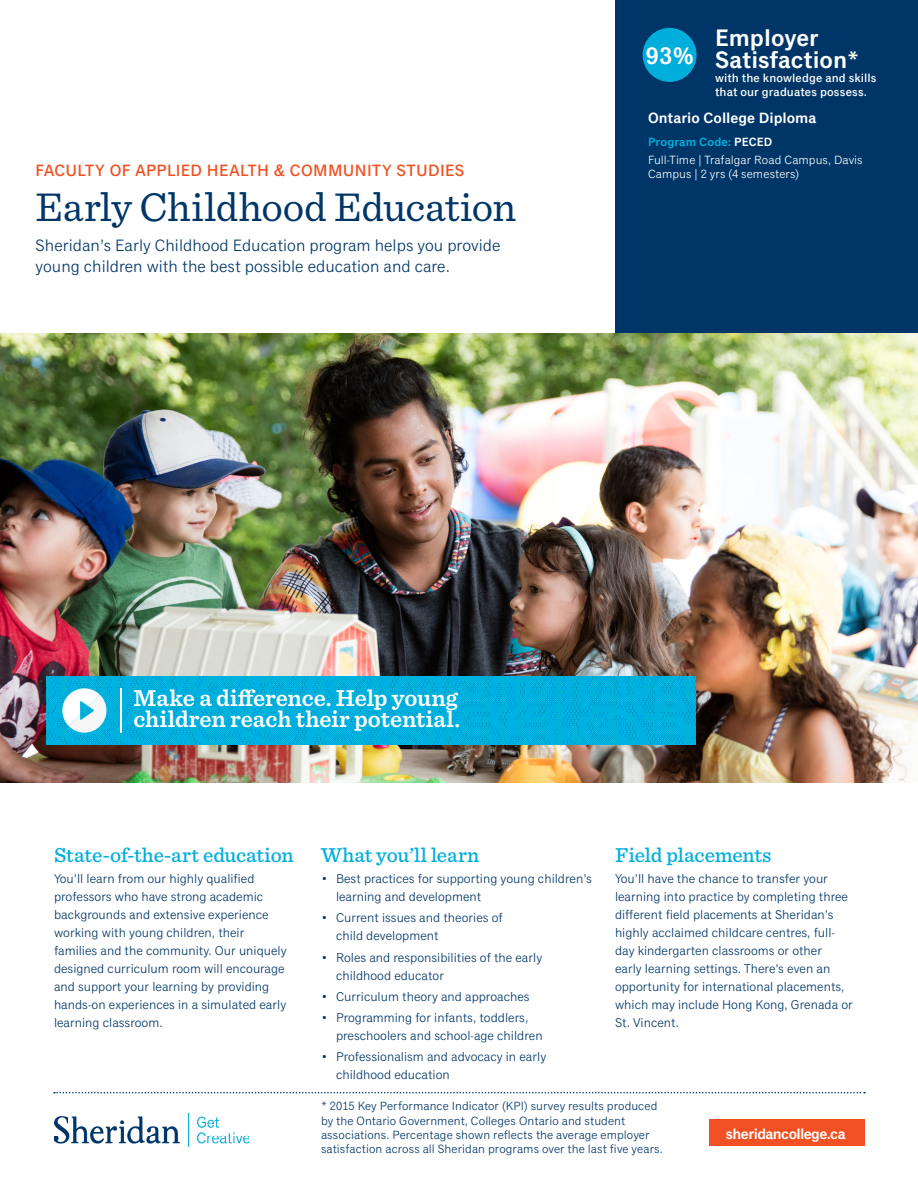
<style>
.page{position:relative;width:918px;height:1188px;background:#fff}
.page>*{position:absolute;margin:0;border:0;box-sizing:border-box;transform-origin:0 0}
.t1{font:42px "Sentinel";letter-spacing:-.005em;color:#003667}
.p_benefit-statement{font:600 24px/21px "Sentinel";letter-spacing:-.005em;color:#fff}
.program_rating_title{font:600 24px/21.6px "Classic Grotesque Pro";color:#fff}
.program_rating{font:600 24px "Classic Grotesque Pro";color:#fff}
.t2{font:500 21px "Sentinel";color:#00aedc}
.p_header-intro{font:16.5px/21px "Classic Grotesque Pro";color:#003667}
.h2_faculty{font:500 16.5px "Classic Grotesque Pro";letter-spacing:.02em;color:#f15122}
.p_meta_credential{font:600 15px "Classic Grotesque Pro";color:#fff}
.p_meta_credential-2{font:600 15px "Classic Grotesque Pro";letter-spacing:-.04em;color:#fff}
.t3{font:12.75px/18px "Classic Grotesque Pro";color:#003667}
.p_admissions{font:12px/14.2px "Classic Grotesque Pro";letter-spacing:.005em;color:#003667}
.p_meta_small{font:12px/14.2px "Classic Grotesque Pro";letter-spacing:.005em;color:#fff}
.program_rating_subti{font:500 12px/14.2px "Classic Grotesque Pro";letter-spacing:.01em;color:#fff}
.p_meta_attributes{font:600 12px "Classic Grotesque Pro";letter-spacing:.01em;color:#00aedc}
.s1{color:#fff}
</style>
<div class="page">
<div style="left:615px;top:0;width:303px;height:365px;background:#003667"></div>
<img style="left:54px;top:1114px;width:195px;height:33px">
<svg style="left:54px;top:1092px;width:811px;height:1px"></svg>
<div style="left:710px;top:1120px;width:155px;height:26px;background:#f15122"></div>
<img style="left:0;top:333px;width:918px;height:450px">
<img style="left:46px;top:676px;width:649px;height:69px">
<hr style="left:120px;top:688px;width:2px;height:45px;background:#fff">
<svg style="left:62px;top:688px;width:44px;height:45px"></svg>
<div style="left:643px;top:28px;width:54px;height:54px;background:#00aedc;border-radius:50%"></div>
<p class="h2_faculty" style="left:36px;top:161px;width:430px">FACULTY OF APPLIED HEALTH &amp; COMMUNITY STUDIES</p>
<p class="t1" style="left:36px;top:176px;width:482px">Early Childhood Education</p>
<p class="p_header-intro" style="left:36px;top:235px;width:466px">Sheridan’s Early Childhood Education program helps you provide young children with the best possible education and care.</p>
<p class="program_rating" style="left:645px;top:42px;width:50px">93%</p>
<p class="program_rating_title" style="left:715px;top:29px;width:146px">Employer<br>Satisfaction*</p>
<p class="program_rating_subti" style="left:715px;top:71px;width:163px">with the knowledge and skills that our graduates possess.</p>
<p class="p_meta_credential" style="left:648px;top:109px;width:170px">Ontario College Diploma</p>
<p class="p_meta_attributes" style="left:648px;top:135px;width:126px">Program Code: <span class="s1">PECED</span></p>
<p class="p_meta_small" style="left:648px;top:153px;width:216px">Full-Time | Trafalgar Road Campus, Davis<br>Campus | 2 yrs (4 semesters)</p>
<p class="p_benefit-statement" style="left:134px;top:687px;width:328px">Make a difference. Help young children reach their potential.</p>
<p class="t2" style="left:54px;top:839px;width:241px">State-of-the-art education</p>
<p class="t3" style="left:54px;top:870px;width:234px">You’ll learn from our highly qualified professors who have strong academic backgrounds and extensive experience working with young children, their families and the community. Our uniquely designed curriculum room will encourage and support your learning by providing hands-on experiences in a simulated early learning classroom.</p>
<p class="t2" style="left:321px;top:839px;width:160px">What you’ll learn</p>
<p class="t3" style="left:336px;top:870px;width:257px;text-indent:-15px">• Best practices for supporting young children’s learning and development</p>
<p class="t3" style="left:336px;top:909px;width:168px;text-indent:-15px">• Current issues and theories of child development</p>
<p class="t3" style="left:336px;top:949px;width:208px;text-indent:-15px">• Roles and responsibilities of the early childhood educator</p>
<p class="t3" style="left:321px;top:988px;width:210px">• Curriculum theory and approaches</p>
<p class="t3" style="left:336px;top:1009px;width:208px;text-indent:-15px">• Programming for infants, toddlers, preschoolers and school-age children</p>
<p class="t3" style="left:336px;top:1048px;width:212px;text-indent:-15px">• Professionalism and advocacy in early childhood education</p>
<p class="t2" style="left:615px;top:839px;width:158px">Field placements</p>
<p class="t3" style="left:615px;top:870px;width:239px">You’ll have the chance to transfer your learning into practice by completing three different field placements at Sheridan’s highly acclaimed childcare centres, full&shy;day kindergarten classrooms or other<br>early learning settings. There’s even an opportunity for international placements, which may include Hong Kong, Grenada or St. Vincent.</p>
<p class="p_admissions" style="left:321px;top:1100px;width:343px">* 2015 Key Performance Indicator (KPI) survey results produced by the Ontario Government, Colleges Ontario and student associations. Percentage shown reflects the average employer satisfaction across all Sheridan programs over the last five years.</p>
<p class="p_meta_credential-2" style="left:726px;top:1125px;width:121px">sheridancollege.ca</p>
</div>
